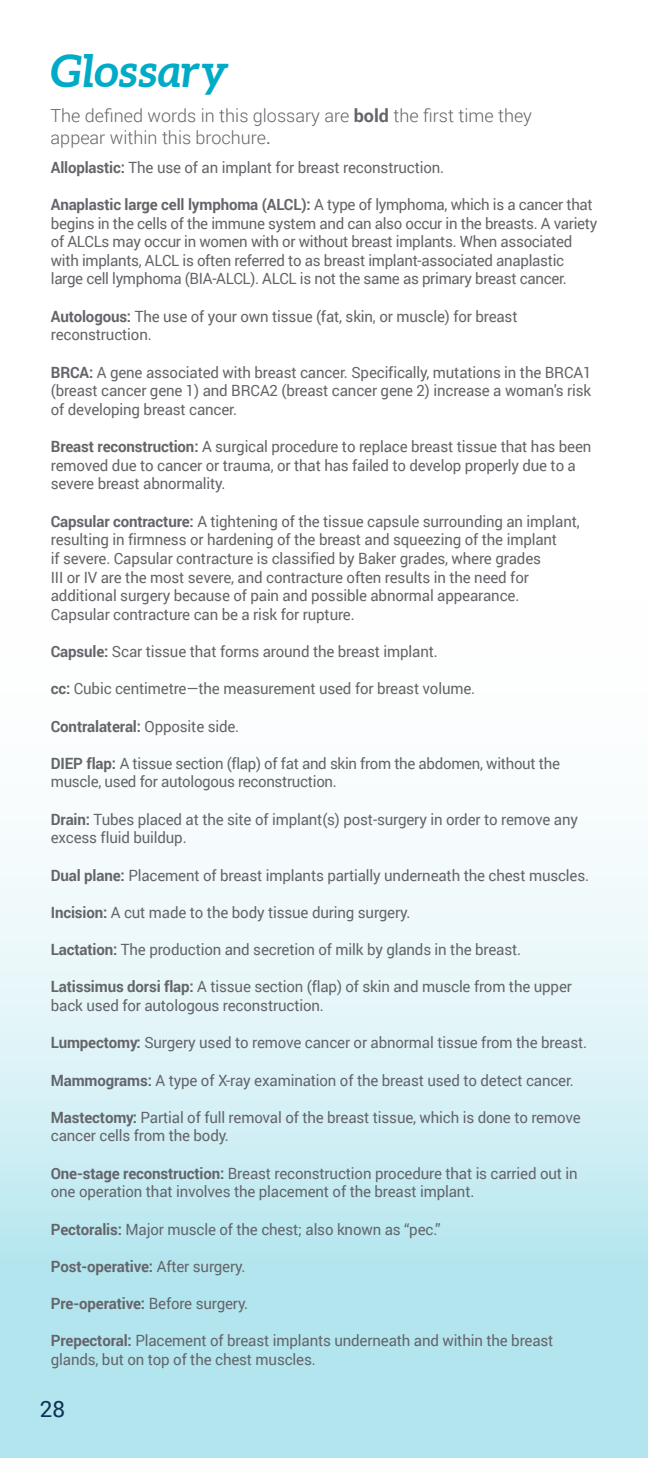
<style>
.page{position:relative;width:648px;height:1458px;background:#fff}
.page>*{position:absolute;margin:0;border:0;box-sizing:border-box;transform-origin:0 0}
.t1{font:italic 700 45px "Aleo";color:#00abc8}
.t2{font:22.5px "Roboto";color:#0e3357}
.t3{font:300 18px/21.6px "Roboto";color:#64656a}
.t4{font:15.53px/18.7px "Roboto";letter-spacing:-.01em;color:#64656a}
.t5{font:700 15.53px "Roboto";letter-spacing:-.01em;color:#64656a}
.s1{font-weight:700}
.s2{font-weight:400}
</style>
<div class="page">
<svg style="left:0;top:851px;width:648px;height:607px;background:#cdeef3"></svg>
<h1 class="t1" style="left:51px;top:45px;width:180px">Glossary</h1>
<p class="t3" style="left:51px;top:104px;width:483px">The defined words in this glossary are <span class="s1">bold</span> the first time they appear within this brochure<span class="s2">.</span></p>
<p class="t4" style="left:51px;top:157px;width:395px"><span class="s1">Alloplastic:</span> The use of an implant for breast reconstruction.</p>
<p class="t4" style="left:51px;top:195px;width:548px"><span class="s1">Anaplastic large cell lymphoma (ALCL):</span> A type of lymphoma, which is a cancer that begins in the cells of the immune system and can also occur in the breasts. A variety of ALCLs may occur in women with or without breast implants. When associated with implants, ALCL is often referred to as breast implant-associated anaplastic large cell lymphoma (BIA-ALCL). ALCL is not the same as primary breast cancer.</p>
<p class="t4" style="left:51px;top:306px;width:468px"><span class="s1">Autologous:</span> The use of your own tissue (fat, skin, or muscle) for breast reconstruction.</p>
<p class="t4" style="left:51px;top:362px;width:542px;text-align:justify"><span class="s1">BRCA:</span> A gene associated with breast cancer. Specifically, mutations in the BRCA1 (breast cancer gene 1) and BRCA2 (breast cancer gene 2) increase a woman's risk of developing breast cancer.</p>
<p class="t4" style="left:51px;top:437px;width:542px"><span class="s1">Breast reconstruction:</span> A surgical procedure to replace breast tissue that has been removed due to cancer or trauma, or that has failed to develop properly due to a severe breast abnormality.</p>
<p class="t4" style="left:51px;top:511px;width:531px"><span class="s1">Capsular contracture:</span> A tightening of the tissue capsule surrounding an implant, resulting in firmness or hardening of the breast and squeezing of the implant<br>if severe. Capsular contracture is classified by Baker grades, where grades<br>III or IV are the most severe, and contracture often results in the need for additional surgery because of pain and possible abnormal appearance.<br>Capsular contracture can be a risk for rupture.</p>
<p class="t4" style="left:51px;top:642px;width:388px"><span class="s1">Capsule:</span> Scar tissue that forms around the breast implant.</p>
<p class="t4" style="left:51px;top:679px;width:426px"><span class="s1">cc:</span> Cubic centimetre—the measurement used for breast volume.</p>
<p class="t5" style="left:51px;top:715px;width:190px">Contralateral: <span class="s2">Opposite side.</span></p>
<p class="t4" style="left:51px;top:753px;width:511px"><span class="s1">DIEP flap:</span> A tissue section (flap) of fat and skin from the abdomen, without the muscle, used for autologous reconstruction.</p>
<p class="t4" style="left:51px;top:809px;width:529px"><span class="s1">Drain:</span> Tubes placed at the site of implant(s) post-surgery in order to remove any excess fluid buildup.</p>
<p class="t4" style="left:51px;top:865px;width:540px"><span class="s1">Dual plane:</span> Placement of breast implants partially underneath the chest muscles.</p>
<p class="t4" style="left:51px;top:902px;width:361px"><span class="s1">Incision:</span> A cut made to the body tissue during surgery.</p>
<p class="t4" style="left:51px;top:940px;width:472px"><span class="s1">Lactation:</span> The production and secretion of milk by glands in the breast.</p>
<p class="t4" style="left:51px;top:977px;width:523px"><span class="s1">Latissimus dorsi flap:</span> A tissue section (flap) of skin and muscle from the upper back used for autologous reconstruction.</p>
<p class="t4" style="left:51px;top:1033px;width:538px"><span class="s1">Lumpectomy:</span> Surgery used to remove cancer or abnormal tissue from the breast.</p>
<p class="t4" style="left:51px;top:1070px;width:525px"><span class="s1">Mammograms:</span> A type of X-ray examination of the breast used to detect cancer.</p>
<p class="t4" style="left:51px;top:1107px;width:531px"><span class="s1">Mastectomy:</span> Partial of full removal of the breast tissue, which is done to remove cancer cells from the body.</p>
<p class="t4" style="left:51px;top:1163px;width:528px"><span class="s1">One-stage reconstruction:</span> Breast reconstruction procedure that is carried out in one operation that involves the placement of the breast implant.</p>
<p class="t4" style="left:51px;top:1219px;width:391px"><span class="s1">Pectoralis:</span> Major muscle of the chest; also known as “pec.”</p>
<p class="t5" style="left:51px;top:1255px;width:196px">Post-operative: <span class="s2">After surgery.</span></p>
<p class="t5" style="left:51px;top:1293px;width:199px">Pre-operative: <span class="s2">Before surgery.</span></p>
<p class="t4" style="left:51px;top:1331px;width:504px"><span class="s1">Prepectoral:</span> Placement of breast implants underneath and within the breast glands, but on top of the chest muscles.</p>
<h2 class="t2" style="left:40px;top:1394px;width:27px">28</h2>
</div>
